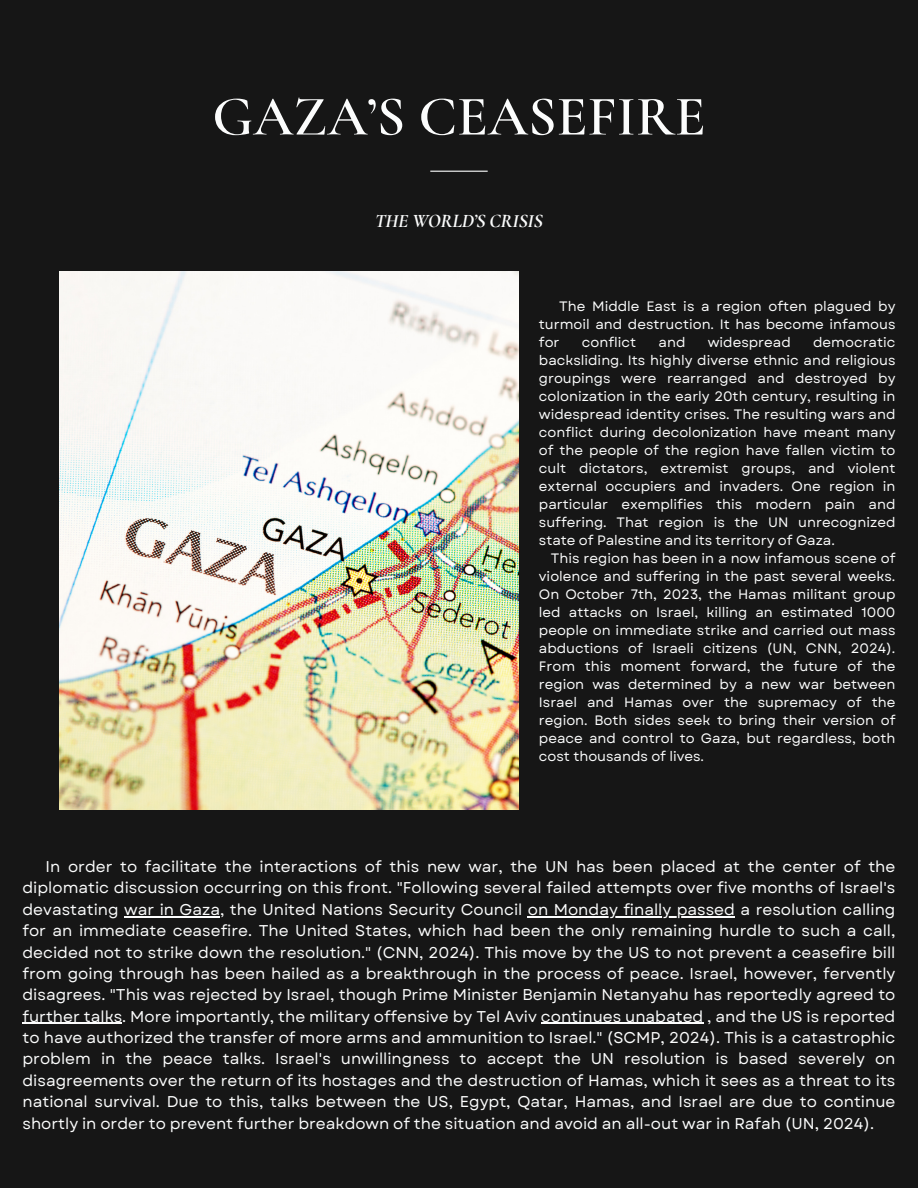
<style>
.page{position:relative;width:918px;height:1188px;background:#161616}
.page>*{position:absolute;margin:0;border:0;box-sizing:border-box;transform-origin:0 0}
.t1{font:600 56.4px "Cormorant Garamond";color:#fcfdfd}
.t2{font:italic 700 19.2px "Cormorant Garamond";letter-spacing:-.015em;color:#fcfdfd}
.t3{font:15.6px/21.3px "Garet";color:#fcfdfd;text-align:justify}
.t4{font:13.65px/18px "Garet";color:#fcfdfd;text-align:justify}
</style>
<div class="page">
<hr style="left:430px;top:171px;width:58px;height:1px;background:#fcfdfd">
<img style="left:60px;top:271px;width:459px;height:539px">
<hr style="left:124px;top:916px;width:96px;height:1px;background:#fcfdfd">
<hr style="left:528px;top:916px;width:207px;height:1px;background:#fcfdfd">
<hr style="left:23px;top:1023px;width:99px;height:1px;background:#fcfdfd">
<hr style="left:541px;top:1023px;width:162px;height:1px;background:#fcfdfd">
<h1 class="t1" style="left:212px;top:82px;width:495px">GAZA’S CEASEFIRE</h1>
<p class="t2" style="left:375px;top:209px;width:169px">THE WORLD’S CRISIS</p>
<p class="t4" style="left:539px;top:298px;width:358px;text-indent:20px">The Middle East is a region often plagued by turmoil and destruction. It has become infamous for</p>
<p class="t4" style="left:582px;top:334px;width:56px">conflict</p>
<p class="t4" style="left:659px;top:334px;width:28px">and</p>
<p class="t4" style="left:708px;top:334px;width:85px">widespread</p>
<p class="t4" style="left:539px;top:334px;width:358px;text-indent:274px">democratic backsliding. Its highly diverse ethnic and religious groupings were rearranged and destroyed by colonization in the early 20th century, resulting in widespread identity crises. The resulting wars and conflict during decolonization have meant many of the people of the region have fallen victim to cult dictators, extremist groups, and violent external occupiers and invaders. One region in particular exemplifies this modern pain and suffering. That region is the UN unrecognized state of Palestine and its territory of Gaza.</p>
<p class="t4" style="left:539px;top:550px;width:358px;text-indent:12px">This region has been in a now infamous scene of violence and suffering in the past several weeks.<br>On October 7th, 2023, the Hamas militant group led attacks on Israel, killing an estimated 1000 people on immediate strike and carried out mass abductions of Israeli citizens (UN, CNN, 2024).<br>From this moment forward, the future of the region was determined by a new war between Israel and Hamas over the supremacy of the region. Both sides seek to bring their version of peace and control to Gaza, but regardless, both cost thousands of lives.</p>
<p class="t3" style="left:23px;top:856px;width:874px;text-indent:23px">In order to facilitate the interactions of this new war, the UN has been placed at the center of the diplomatic discussion occurring on this front. "Following several failed attempts over five months of Israel's devastating war in Gaza, the United Nations Security Council on Monday finally passed a resolution calling for an immediate ceasefire. The United States, which had been the only remaining hurdle to such a call, decided not to strike down the resolution." (CNN, 2024). This move by the US to not prevent a ceasefire bill from going through has been hailed as a breakthrough in the process of peace. Israel, however, fervently disagrees. "This was rejected by Israel, though Prime Minister Benjamin Netanyahu has reportedly agreed to further talks. More importantly, the military offensive by Tel Aviv continues unabated , and the US is reported to have authorized the transfer of more arms and ammunition to Israel." (SCMP, 2024). This is a catastrophic problem in the peace talks. Israel's unwillingness to accept the UN resolution is based severely on disagreements over the return of its hostages and the destruction of Hamas, which it sees as a threat to its national survival. Due to this, talks between the US, Egypt, Qatar, Hamas, and Israel are due to continue shortly in order to prevent further breakdown of the situation and avoid an all-out war in Rafah (UN, 2024).</p>
</div>
